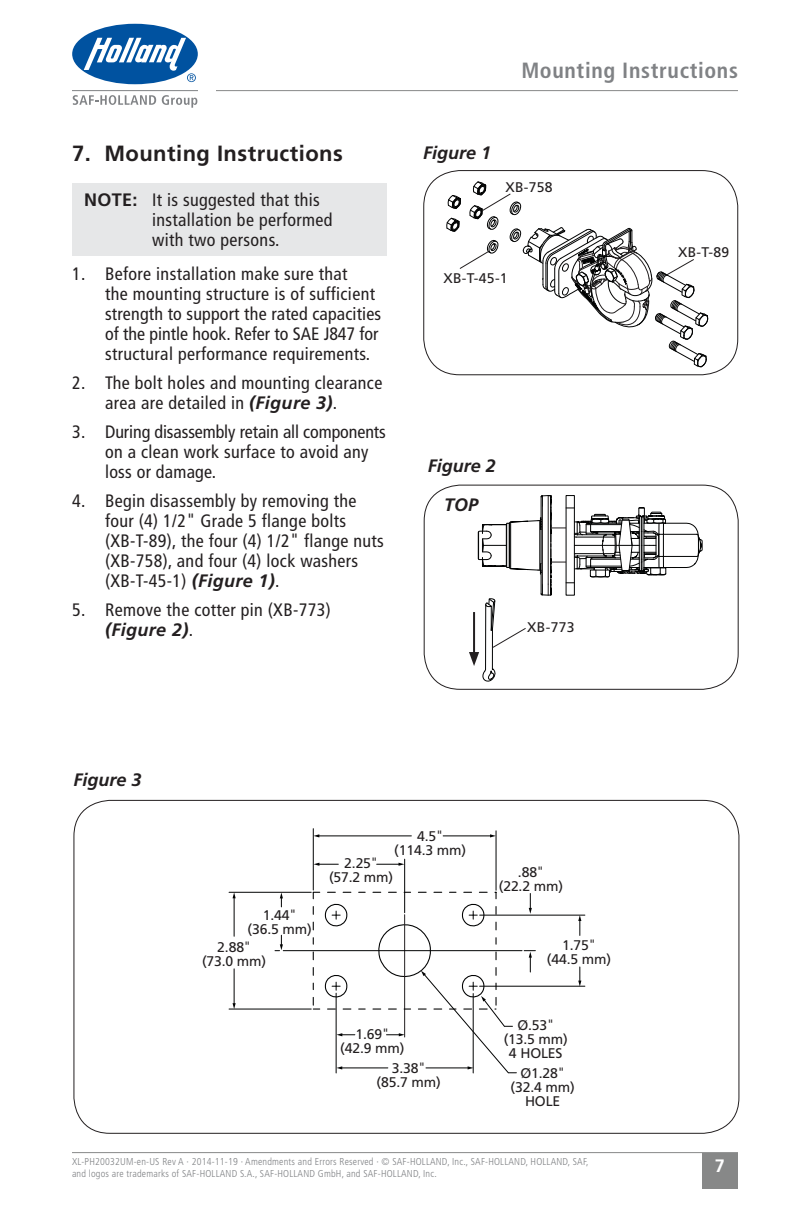
<style>
.page{position:relative;width:792px;height:1224px;background:#fff}
.page>*{position:absolute;margin:0;border:0;box-sizing:border-box;transform-origin:0 0}
.t1{font:700 22px "Frutiger LT Std";letter-spacing:.02em;color:#231f20}
.t2{font:700 condensed 22px "Frutiger LT Std";letter-spacing:.03em;color:#808285}
.t3{font:condensed 18px/20px "Frutiger LT Std";letter-spacing:.02em;color:#231f20}
.t4{font:condensed 18px/20px "Frutiger LT Std";letter-spacing:-.005em;color:#231f20}
.t5{font:italic 700 18px "Frutiger LT Std";color:#231f20}
.t6{font:700 18px "Frutiger LT Std";color:#fff}
.t7{font:14px/14px "Frutiger LT Std";letter-spacing:-.01em;color:#231f20;text-align:center}
.t8{font:300 condensed 10px/12px "Frutiger LT Std";letter-spacing:.02em;color:#808285}
.s1{font-weight:700;font-stretch:normal}
.s2{font-weight:700;font-style:italic;font-stretch:normal}
.s3{font-stretch:condensed}
</style>
<div class="page">
<hr style="left:283px;top:950px;width:239px;height:1px;background:#020303">
<svg style="left:578px;top:967px;width:3px;height:19px"></svg>
<svg style="left:578px;top:916px;width:3px;height:19px"></svg>
<hr style="left:480px;top:986px;width:105px;height:1px;background:#020303">
<hr style="left:480px;top:915px;width:105px;height:1px;background:#020303">
<svg style="left:529px;top:893px;width:3px;height:21px"></svg>
<svg style="left:524px;top:950px;width:11px;height:22px"></svg>
<svg style="left:377px;top:863px;width:27px;height:3px"></svg>
<svg style="left:314px;top:863px;width:24px;height:3px"></svg>
<hr style="left:404px;top:859px;width:1px;height:54px;background:#020303">
<svg style="left:280px;top:893px;width:3px;height:14px"></svg>
<svg style="left:275px;top:935px;width:8px;height:16px"></svg>
<svg style="left:313px;top:892px;width:203px;height:181px"></svg>
<hr style="left:443px;top:836px;width:48px;height:1px;background:#020303">
<svg style="left:490px;top:834px;width:6px;height:3px"></svg>
<hr style="left:318px;top:836px;width:93px;height:1px;background:#020303">
<hr style="left:496px;top:831px;width:1px;height:59px;background:#020303">
<hr style="left:313px;top:829px;width:1px;height:61px;background:#020303">
<hr style="left:234px;top:969px;width:1px;height:35px;background:#020303">
<svg style="left:233px;top:1003px;width:3px;height:6px"></svg>
<hr style="left:234px;top:897px;width:1px;height:39px;background:#020303">
<hr style="left:229px;top:1009px;width:82px;height:1px;background:#020303">
<hr style="left:229px;top:892px;width:82px;height:1px;background:#020303">
<div style="left:72px;top:183px;width:315px;height:72px;background:#e6e7e8"></div>
<div style="left:72px;top:24px;width:126px;height:60px;background:#0052a0;border-radius:50%"></div>
<svg style="left:84px;top:38px;width:112px;height:44px"></svg>
<svg style="left:73px;top:95px;width:83px;height:10px"></svg>
<svg style="left:162px;top:95px;width:35px;height:13px"></svg>
<hr style="left:72px;top:90px;width:126px;height:1px;background:#808285">
<hr style="left:216px;top:90px;width:522px;height:1px;background:#878888">
<hr style="left:72px;top:1152px;width:666px;height:1px;background:#878888">
<div style="left:702px;top:1153px;width:36px;height:36px;background:#878888"></div>
<svg style="left:447px;top:181px;width:261px;height:501px"></svg>
<p class="t2" style="left:521px;top:61px;width:218px">Mounting Instructions</p>
<p class="t1" style="left:72px;top:143px;width:272px">7. Mounting Instructions</p>
<p class="t5" style="left:423px;top:145px;width:70px">Figure 1</p>
<p class="t3" style="left:152px;top:190px;width:182px;text-indent:-68px"><span class="s1">NOTE:</span> It is suggested that this installation be performed with two persons.</p>
<p class="t3" style="left:105px;top:265px;width:278px;text-indent:-33px">1. Before installation make sure that<br>the mounting structure is of sufficient strength to support the rated capacities of the pintle hook. Refer to SAE J847 for structural performance requirements.</p>
<p class="t3" style="left:105px;top:374px;width:279px;text-indent:-33px">2. The bolt holes and mounting clearance area are detailed in <span class="s2">(Figure 3)</span>.</p>
<p class="t4" style="left:105px;top:423px;width:282px;text-indent:-33px">3. During disassembly retain all components on a clean work surface to avoid any loss or damage.</p>
<p class="t3" style="left:105px;top:492px;width:280px;text-indent:-33px">4. Begin disassembly by removing the four (4) 1/2" Grade 5 flange bolts (XB-T-89), the four (4) 1/2" flange nuts (XB-758), and four (4) lock washers (XB-T-45-1) <span class="s2">(Figure 1)</span>.</p>
<p class="t3" style="left:105px;top:601px;width:227px;text-indent:-33px">5. Remove the cotter pin (XB-773) <span class="s2">(Figure 2)</span>.</p>
<p class="t7" style="left:505px;top:181px;width:49px">XB-758</p>
<p class="t7" style="left:444px;top:271px;width:66px">XB-T-45-1</p>
<p class="t5" style="left:428px;top:458px;width:70px">Figure 2</p>
<p class="t5" style="left:444px;top:497px;width:36px">TOP</p>
<p class="t7" style="left:527px;top:621px;width:49px">XB-773</p>
<p class="t5" style="left:73px;top:772px;width:70px">Figure 3</p>
<p class="t7" style="left:394px;top:829px;width:73px">4.5<span class="s3">"<br></span>(114.3 mm)</p>
<p class="t7" style="left:329px;top:857px;width:66px">2.25<span class="s3">" </span>(57.2 mm)</p>
<p class="t7" style="left:499px;top:865px;width:66px">.88<span class="s3">"<br></span>(22.2 mm)</p>
<p class="t7" style="left:248px;top:909px;width:66px">1.44<span class="s3">" </span>(36.5 mm)</p>
<p class="t7" style="left:202px;top:940px;width:66px">2.88<span class="s3">" </span>(73.0 mm)</p>
<p class="t7" style="left:547px;top:939px;width:66px">1.75<span class="s3">" </span>(44.5 mm)</p>
<p class="t7" style="left:340px;top:1028px;width:66px">1.69<span class="s3">" </span>(42.9 mm)</p>
<p class="t7" style="left:377px;top:1061px;width:66px">3.38<span class="s3">" </span>(85.7 mm)</p>
<p class="t7" style="left:504px;top:1019px;width:66px">Ø.53<span class="s3">" </span>(13.5 mm)<br>4 HOLES</p>
<p class="t7" style="left:511px;top:1066px;width:66px">Ø1.28<span class="s3">" </span>(32.4 mm)<br>HOLE</p>
<p class="t7" style="left:678px;top:246px;width:53px">XB-T-89</p>
<p class="t8" style="left:72px;top:1156px;width:518px">XL-PH20032UM-en-US Rev A · 2014-11-19 · Amendments and Errors Reserved · © SAF-HOLLAND, Inc., SAF-HOLLAND, HOLLAND, SAF, and logos are trademarks of SAF-HOLLAND S.A., SAF-HOLLAND GmbH, and SAF-HOLLAND, Inc.</p>
<p class="t6" style="left:715px;top:1158px;width:12px">7</p>
</div>
